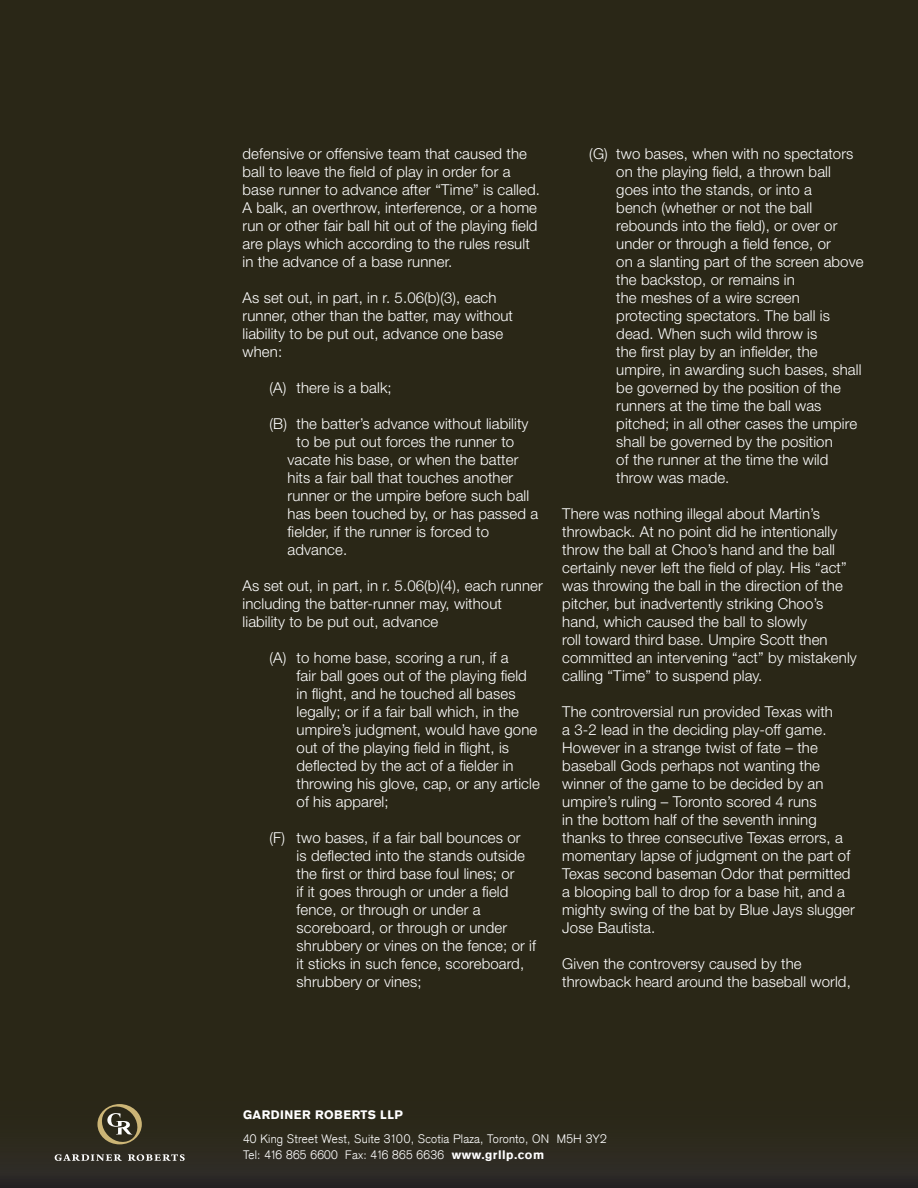
<style>
.page{position:relative;width:918px;height:1188px;background:#2a2717}
.page>*{position:absolute;margin:0;border:0;box-sizing:border-box;transform-origin:0 0}
.t1{font:300 15px/18px "Helvetica Neue LT Std";letter-spacing:.005em;color:#fff}
.t2{font:300 12px/16.5px "Akzidenz Grotesk";letter-spacing:.02em;color:#fff}
.t3{font:900 12px "Akzidenz Grotesk";letter-spacing:.04em;color:#fff}
.s1{font-weight:900}
</style>
<div class="page">
<div style="left:0;top:1087px;width:918px;height:101px;background:#2b281c"></div>
<svg style="left:97px;top:1104px;width:45px;height:40px"></svg>
<svg style="left:55px;top:1154px;width:67px;height:7px"></svg>
<svg style="left:128px;top:1154px;width:57px;height:7px"></svg>
<p class="t1" style="left:243px;top:145px;width:299px">defensive or offensive team that caused the ball to leave the field of play in order for a base runner to advance after “Time” is called.<br>A balk, an overthrow, interference, or a home run or other fair ball hit out of the playing field are plays which according to the rules result in the advance of a base runner.</p>
<p class="t1" style="left:243px;top:289px;width:272px">As set out, in part, in r. 5.06(b)(3), each runner, other than the batter, may without liability to be put out, advance one base when:</p>
<p class="t1" style="left:270px;top:379px;width:124px">(A) there is a balk;</p>
<p class="t1" style="left:270px;top:415px;width:260px">(B) the batter’s advance without liability</p>
<p class="t1" style="left:297px;top:433px;width:219px">to be put out forces the runner to</p>
<p class="t1" style="left:288px;top:451px;width:232px">vacate his base, or when the batter</p>
<p class="t1" style="left:288px;top:469px;width:227px">hits a fair ball that touches another</p>
<p class="t1" style="left:288px;top:487px;width:243px">runner or the umpire before such ball</p>
<p class="t1" style="left:288px;top:505px;width:252px">has been touched by, or has passed a</p>
<p class="t1" style="left:288px;top:523px;width:203px">fielder, if the runner is forced to</p>
<p class="t1" style="left:288px;top:541px;width:61px">advance.</p>
<p class="t1" style="left:243px;top:577px;width:302px">As set out, in part, in r. 5.06(b)(4), each runner including the batter-runner may, without liability to be put out, advance</p>
<p class="t1" style="left:297px;top:649px;width:245px;text-indent:-27px">(A) to home base, scoring a run, if a<br>fair ball goes out of the playing field in flight, and he touched all bases legally; or if a fair ball which, in the umpire’s judgment, would have gone out of the playing field in flight, is deflected by the act of a fielder in throwing his glove, cap, or any article of his apparel;</p>
<p class="t1" style="left:297px;top:829px;width:241px;text-indent:-27px">(F) two bases, if a fair ball bounces or<br>is deflected into the stands outside the first or third base foul lines; or<br>if it goes through or under a field fence, or through or under a scoreboard, or through or under shrubbery or vines on the fence; or if it sticks in such fence, scoreboard, shrubbery or vines;</p>
<p class="t1" style="left:616px;top:145px;width:249px;text-indent:-27px">(G) two bases, when with no spectators on the playing field, a thrown ball goes into the stands, or into a<br>bench (whether or not the ball rebounds into the field), or over or under or through a field fence, or<br>on a slanting part of the screen above the backstop, or remains in<br>the meshes of a wire screen protecting spectators. The ball is dead. When such wild throw is<br>the first play by an infielder, the umpire, in awarding such bases, shall be governed by the position of the runners at the time the ball was pitched; in all other cases the umpire shall be governed by the position<br>of the runner at the time the wild throw was made.</p>
<p class="t1" style="left:562px;top:505px;width:296px">There was nothing illegal about Martin’s throwback. At no point did he intentionally throw the ball at Choo’s hand and the ball certainly never left the field of play. His “act” was throwing the ball in the direction of the pitcher, but inadvertently striking Choo’s hand, which caused the ball to slowly<br>roll toward third base. Umpire Scott then committed an intervening “act” by mistakenly calling “Time” to suspend play.</p>
<p class="t1" style="left:562px;top:703px;width:294px">The controversial run provided Texas with<br>a 3-2 lead in the deciding play-off game.<br>However in a strange twist of fate – the baseball Gods perhaps not wanting the winner of the game to be decided by an umpire’s ruling – Toronto scored 4 runs<br>in the bottom half of the seventh inning thanks to three consecutive Texas errors, a momentary lapse of judgment on the part of Texas second baseman Odor that permitted a blooping ball to drop for a base hit, and a mighty swing of the bat by Blue Jays slugger Jose Bautista.</p>
<p class="t1" style="left:562px;top:955px;width:290px">Given the controversy caused by the throwback heard around the baseball world,</p>
<p class="t3" style="left:243px;top:1107px;width:162px">GARDINER ROBERTS LLP</p>
<p class="t2" style="left:243px;top:1130px;width:365px">40 King Street West, Suite 3100, Scotia Plaza, Toronto, ON M5H 3Y2<br>Tel: 416 865 6600 Fax: 416 865 6636 <span class="s1">www.grllp.com</span></p>
</div>
